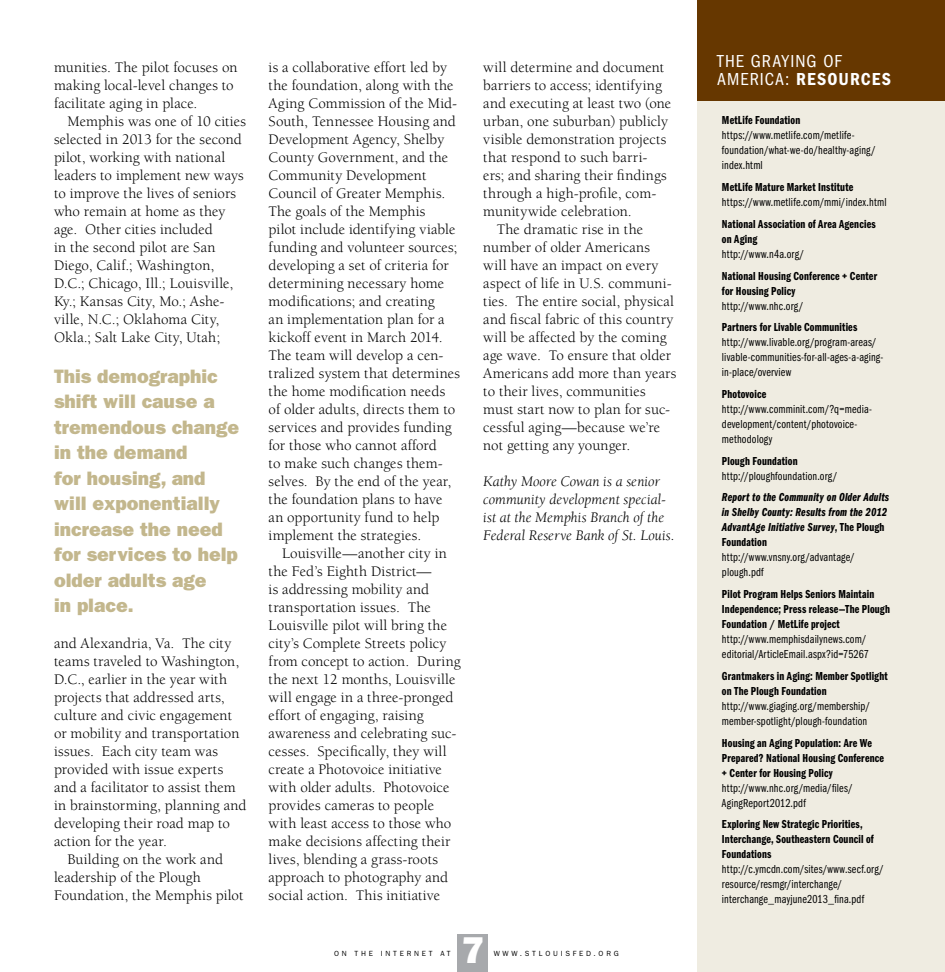
<style>
.page{position:relative;width:945px;height:972px;background:#fff}
.page>*{position:absolute;margin:0;border:0;box-sizing:border-box;transform-origin:0 0}
.t1{font:37.5px "ITC Franklin Gothic Std Hvy";color:#fff}
.t2{font:800 19.5px/25.5px "Franklin Gothic";color:#c3b78d}
.t3{font:18px "ITC Franklin Gothic Std Dm Cd";letter-spacing:.06em;color:#fff}
.t4{font:condensed 18px "ITC Franklin Gothic Std";letter-spacing:.06em;color:#fff}
.t5{font:15px/18px "Berkeley Std";letter-spacing:.005em;color:#000}
.t6{font:italic 15px/18px "Berkeley Std";letter-spacing:.005em;color:#000}
.t7{font:12px/15px "ITC Franklin Gothic Std Bk Cp";letter-spacing:.015em;color:#000}
.t8{font:12px/15px "ITC Franklin Gothic Std Dm Cp";letter-spacing:.015em;color:#000}
.t9{font:12px/15px "ITC Franklin Gothic Std Dm Cp It";letter-spacing:.01em;color:#000}
.t10{font:7.5px "ITC Franklin Gothic Std";letter-spacing:.37em;color:#000}
.s1{font-family:"ITC Franklin Gothic Std";font-stretch:condensed}
.s2{font-family:"ITC Franklin Gothic Std Dm Cp"}
</style>
<div class="page">
<div style="left:698px;top:75px;width:247px;height:897px;background:#efece1"></div>
<div style="left:698px;top:0;width:247px;height:100px;background:#663700"></div>
<div style="left:458px;top:934px;width:30px;height:38px;background:#a7a9ac"></div>
<p class="t5" style="left:54px;top:59px;width:185px">munities. The pilot focuses on making local-level changes to facilitate aging in place.</p>
<p class="t5" style="left:54px;top:113px;width:194px;text-indent:14px">Memphis was one of 10 cities selected in 2013 for the second pilot, working with national leaders to implement new ways to improve the lives of seniors who remain at home as they age. Other cities included<br>in the second pilot are San<br>Diego, Calif.; Washington,<br>D.C.; Chicago, Ill.; Louisville,<br>Ky.; Kansas City, Mo.; Ashe&shy;ville, N.C.; Oklahoma City,<br>Okla.; Salt Lake City, Utah;</p>
<h2 class="t2" style="left:54px;top:363px;width:187px">This demographic shift will cause a tremendous change in the demand<br>for housing, and will exponentially increase the need for services to help older adults age<br>in place.</h2>
<p class="t5" style="left:54px;top:635px;width:179px">and Alexandria, Va. The city</p>
<p class="t5" style="left:54px;top:653px;width:187px">teams traveled to Washington,</p>
<p class="t5" style="left:54px;top:671px;width:175px">D.C., earlier in the year with</p>
<p class="t5" style="left:54px;top:689px;width:172px">projects that addressed arts,</p>
<p class="t5" style="left:54px;top:707px;width:180px">culture and civic engagement</p>
<p class="t5" style="left:54px;top:725px;width:187px">or mobility and transportation</p>
<p class="t5" style="left:54px;top:743px;width:165px">issues. Each city team was</p>
<p class="t5" style="left:54px;top:761px;width:171px">provided with issue experts</p>
<p class="t5" style="left:54px;top:779px;width:183px">and a facilitator to assist them</p>
<p class="t5" style="left:54px;top:797px;width:194px">in brainstorming, planning and</p>
<p class="t5" style="left:54px;top:815px;width:178px">developing their road map to</p>
<p class="t5" style="left:54px;top:833px;width:115px">action for the year.</p>
<p class="t5" style="left:68px;top:851px;width:157px">Building on the work and</p>
<p class="t5" style="left:54px;top:869px;width:148px">leadership of the Plough</p>
<p class="t5" style="left:54px;top:887px;width:191px">Foundation, the Memphis pilot</p>
<p class="t5" style="left:269px;top:59px;width:193px">is a collaborative effort led by the foundation, along with the<br>Aging Commission of the Mid-<br>South, Tennessee Housing and<br>Development Agency, Shelby<br>County Government, and the<br>Community Development<br>Council of Greater Memphis.<br>The goals of the Memphis<br>pilot include identifying viable funding and volunteer sources; developing a set of criteria for determining necessary home modifications; and creating<br>an implementation plan for a kickoff event in March 2014.<br>The team will develop a cen&shy;tralized system that determines the home modification needs of older adults, directs them to services and provides funding for those who cannot afford<br>to make such changes them&shy;selves. By the end of the year, the foundation plans to have an opportunity fund to help implement the strategies.</p>
<p class="t5" style="left:269px;top:545px;width:194px;text-indent:14px">Louisville—another city in the Fed’s Eighth District—<br>is addressing mobility and transportation issues. The<br>Louisville pilot will bring the city’s Complete Streets policy from concept to action. During the next 12 months, Louisville will engage in a three-pronged effort of engaging, raising awareness and celebrating suc&shy;cesses. Specifically, they will create a Photovoice initiative with older adults. Photovoice provides cameras to people with least access to those who make decisions affecting their lives, blending a grass-roots approach to photography and social action. This initiative</p>
<p class="t5" style="left:483px;top:59px;width:183px">will determine and document</p>
<p class="t5" style="left:483px;top:77px;width:180px">barriers to access; identifying</p>
<p class="t5" style="left:483px;top:95px;width:190px">and executing at least two (one</p>
<p class="t5" style="left:483px;top:113px;width:186px">urban, one suburban) publicly</p>
<p class="t5" style="left:483px;top:131px;width:185px">visible demonstration projects</p>
<p class="t5" style="left:483px;top:149px;width:166px">that respond to such barri-</p>
<p class="t5" style="left:483px;top:167px;width:185px">ers; and sharing their findings</p>
<p class="t5" style="left:483px;top:185px;width:175px">through a high-profile, com-</p>
<p class="t5" style="left:483px;top:203px;width:150px">munitywide celebration.</p>
<p class="t5" style="left:497px;top:221px;width:148px">The dramatic rise in the</p>
<p class="t5" style="left:483px;top:239px;width:168px">number of older Americans</p>
<p class="t5" style="left:483px;top:257px;width:177px">will have an impact on every</p>
<p class="t5" style="left:483px;top:275px;width:190px">aspect of life in U.S. communi-</p>
<p class="t5" style="left:483px;top:293px;width:192px">ties. The entire social, physical</p>
<p class="t5" style="left:483px;top:311px;width:192px">and fiscal fabric of this country</p>
<p class="t5" style="left:483px;top:329px;width:185px">will be affected by the coming</p>
<p class="t5" style="left:483px;top:347px;width:189px">age wave. To ensure that older</p>
<p class="t5" style="left:483px;top:365px;width:195px">Americans add more than years</p>
<p class="t5" style="left:483px;top:383px;width:164px">to their lives, communities</p>
<p class="t5" style="left:483px;top:401px;width:188px">must start now to plan for suc-</p>
<p class="t5" style="left:483px;top:419px;width:178px">cessful aging—because we’re</p>
<p class="t5" style="left:483px;top:437px;width:149px">not getting any younger.</p>
<p class="t6" style="left:483px;top:473px;width:193px">Kathy Moore Cowan is a senior community development special&shy;ist at the Memphis Branch of the<br>Federal Reserve Bank of St. Louis.</p>
<h1 class="t1" style="left:462px;top:928px;width:24px">7</h1>
<p class="t10" style="left:334px;top:949px;width:55px">ON THE INTERNET</p>
<p class="t10" style="left:440px;top:949px;width:7px">AT</p>
<p class="t10" style="left:494px;top:949px;width:39px">WWW.STLOUIS</p>
<p class="t10" style="left:573px;top:949px;width:34px">FED .ORG</p>
<p class="t4" style="left:717px;top:51px;width:126px">THE GRAYING OF</p>
<p class="t3" style="left:717px;top:68px;width:175px"><span class="s1">AMERICA:</span> RESOURCES</p>
<p class="t8" style="left:722px;top:113px;width:80px">MetLife Foundation</p>
<p class="t7" style="left:722px;top:128px;width:155px">https://www.metlife.com/metlife&shy;foundation/what-we-do/healthy-aging/ index.html</p>
<p class="t8" style="left:722px;top:180px;width:133px">MetLife Mature Market Institute</p>
<p class="t7" style="left:722px;top:195px;width:166px">https://www.metlife.com/mmi/index.html</p>
<p class="t8" style="left:722px;top:216px;width:155px">National Association of Area Agencies on Aging</p>
<p class="t7" style="left:722px;top:247px;width:84px">http://www.n4a.org/</p>
<p class="t8" style="left:722px;top:268px;width:157px">National Housing Conference + Center for Housing Policy</p>
<p class="t7" style="left:722px;top:298px;width:83px">http://www.nhc.org/</p>
<p class="t8" style="left:722px;top:320px;width:137px">Partners for Livable Communities</p>
<p class="t7" style="left:722px;top:335px;width:163px">http://www.livable.org/program-areas/ livable-communities-for-all-ages-a-aging&shy;in-place/overview</p>
<p class="t8" style="left:722px;top:387px;width:46px">Photovoice</p>
<p class="t7" style="left:722px;top:402px;width:151px">http://www.comminit.com/?q=media&shy;development/content/photovoice&shy;methodology</p>
<p class="t8" style="left:722px;top:453px;width:77px">Plough Foundation</p>
<p class="t7" style="left:722px;top:468px;width:117px">http://ploughfoundation.org/</p>
<p class="t9" style="left:722px;top:490px;width:169px">Report to the Community on Older Adults in Shelby County: Results from the 2012<br>AdvantAge Initiative Survey<span class="s2">, The Plough</span></p>
<p class="t8" style="left:722px;top:535px;width:47px">Foundation</p>
<p class="t7" style="left:722px;top:550px;width:134px">http://www.vnsny.org/advantage/ plough.pdf</p>
<p class="t8" style="left:722px;top:587px;width:170px">Pilot Program Helps Seniors Maintain<br>Independence; Press release—The Plough<br>Foundation / MetLife project</p>
<p class="t7" style="left:722px;top:632px;width:149px">http://www.memphisdailynews.com/ editorial/ArticleEmail.aspx?id=75267</p>
<p class="t8" style="left:722px;top:669px;width:167px">Grantmakers in Aging: Member Spotlight on The Plough Foundation</p>
<p class="t7" style="left:722px;top:699px;width:150px">http://www.giaging.org/membership/ member-spotlight/plough-foundation</p>
<p class="t8" style="left:722px;top:735px;width:164px">Housing an Aging Population: Are We<br>Prepared? National Housing Conference + Center for Housing Policy</p>
<p class="t7" style="left:722px;top:780px;width:132px">http://www.nhc.org/media/files/<br>AgingReport2012.pdf</p>
<p class="t8" style="left:722px;top:817px;width:153px">Exploring New Strategic Priorities,<br>Interchange, Southeastern Council of<br>Foundations</p>
<p class="t7" style="left:722px;top:862px;width:163px">http://c.ymcdn.com/sites/www.secf.org/ resource/resmgr/interchange/ interchange_mayjune2013_fina.pdf</p>
</div>
